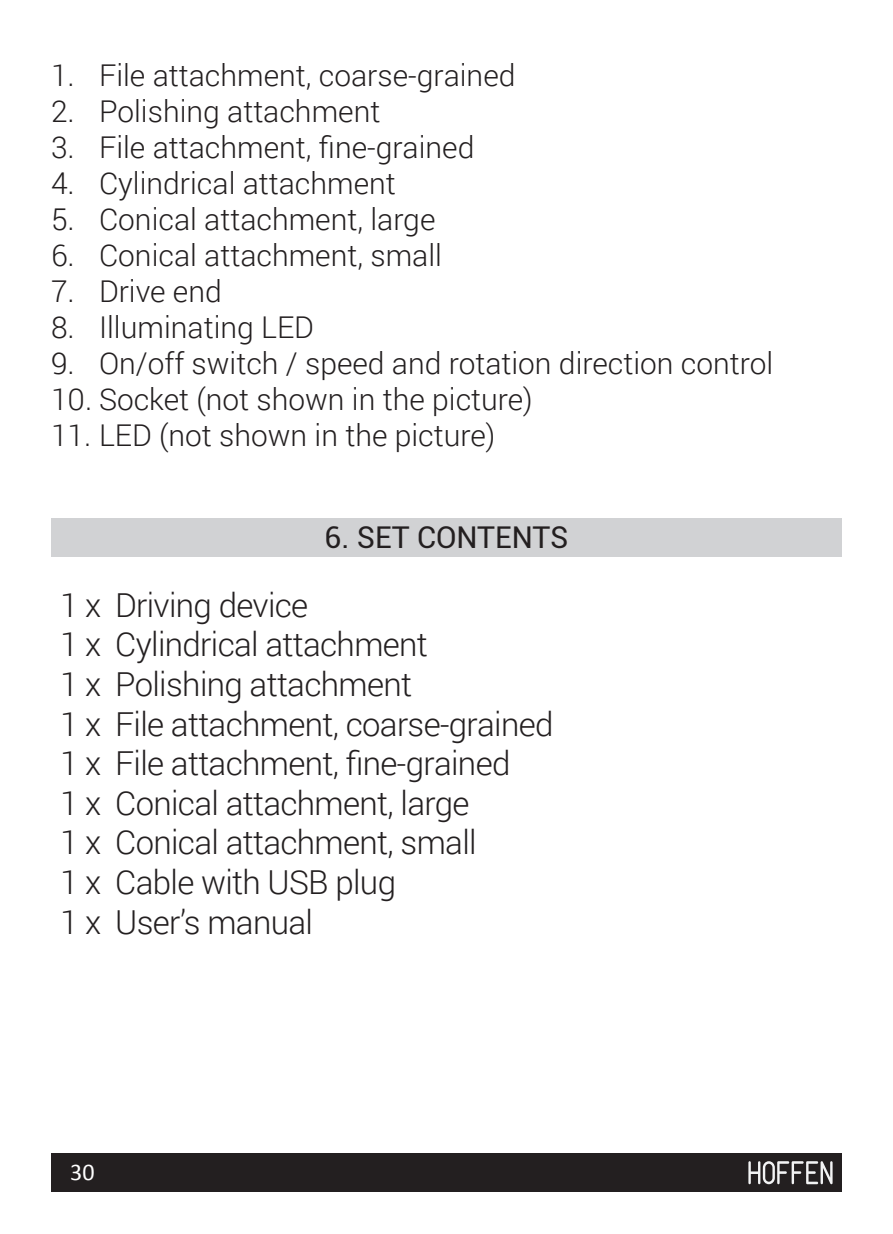
<style>
.page{position:relative;width:893px;height:1234px;background:#fff}
.page>*{position:absolute;margin:0;border:0;box-sizing:border-box;transform-origin:0 0}
.normalny{font:300 33px "Roboto";letter-spacing:-.02em;color:#231f20}
.t1{font:300 30px "Roboto";color:#231f20}
.TYTULY_ROZDZIALOW{font:30px "Roboto";color:#231f20}
.t2{font:24px "Calibri";color:#fff}
</style>
<div class="page">
<div style="left:51px;top:1152px;width:791px;height:39px;background:#231f20"></div>
<svg style="left:748px;top:1161px;width:85px;height:22px"></svg>
<div style="left:51px;top:518px;width:791px;height:38px;background:#d1d2d4"></div>
<p class="t1" style="left:51px;top:54px;width:466px">1. File attachment, coarse-grained</p>
<p class="t1" style="left:51px;top:90px;width:331px">2. Polishing attachment</p>
<p class="t1" style="left:51px;top:126px;width:425px">3. File attachment, fine-grained</p>
<p class="t1" style="left:51px;top:162px;width:346px">4. Cylindrical attachment</p>
<p class="t1" style="left:51px;top:198px;width:386px">5. Conical attachment, large</p>
<p class="t1" style="left:51px;top:234px;width:393px">6. Conical attachment, small</p>
<p class="t1" style="left:51px;top:270px;width:172px">7. Drive end</p>
<p class="t1" style="left:51px;top:306px;width:264px">8. Illuminating LED</p>
<p class="t1" style="left:51px;top:342px;width:724px">9. On/off switch / speed and rotation direction control</p>
<p class="t1" style="left:51px;top:378px;width:483px">10. Socket (not shown in the picture)</p>
<p class="t1" style="left:51px;top:414px;width:446px">11. LED (not shown in the picture)</p>
<p class="TYTULY_ROZDZIALOW" style="left:324px;top:516px;width:246px">6. SET CONTENTS</p>
<p class="normalny" style="left:60px;top:582px;width:250px">1 x Driving device</p>
<p class="normalny" style="left:60px;top:621px;width:369px">1 x Cylindrical attachment</p>
<p class="normalny" style="left:60px;top:661px;width:354px">1 x Polishing attachment</p>
<p class="normalny" style="left:60px;top:700px;width:495px">1 x File attachment, coarse-grained</p>
<p class="normalny" style="left:60px;top:740px;width:452px">1 x File attachment, fine-grained</p>
<p class="normalny" style="left:60px;top:780px;width:411px">1 x Conical attachment, large</p>
<p class="normalny" style="left:60px;top:819px;width:418px">1 x Conical attachment, small</p>
<p class="normalny" style="left:60px;top:859px;width:338px">1 x Cable with USB plug</p>
<p class="normalny" style="left:60px;top:898px;width:255px">1 x User’s manual</p>
<p class="t2" style="left:70px;top:1156px;width:26px">30</p>
</div>
